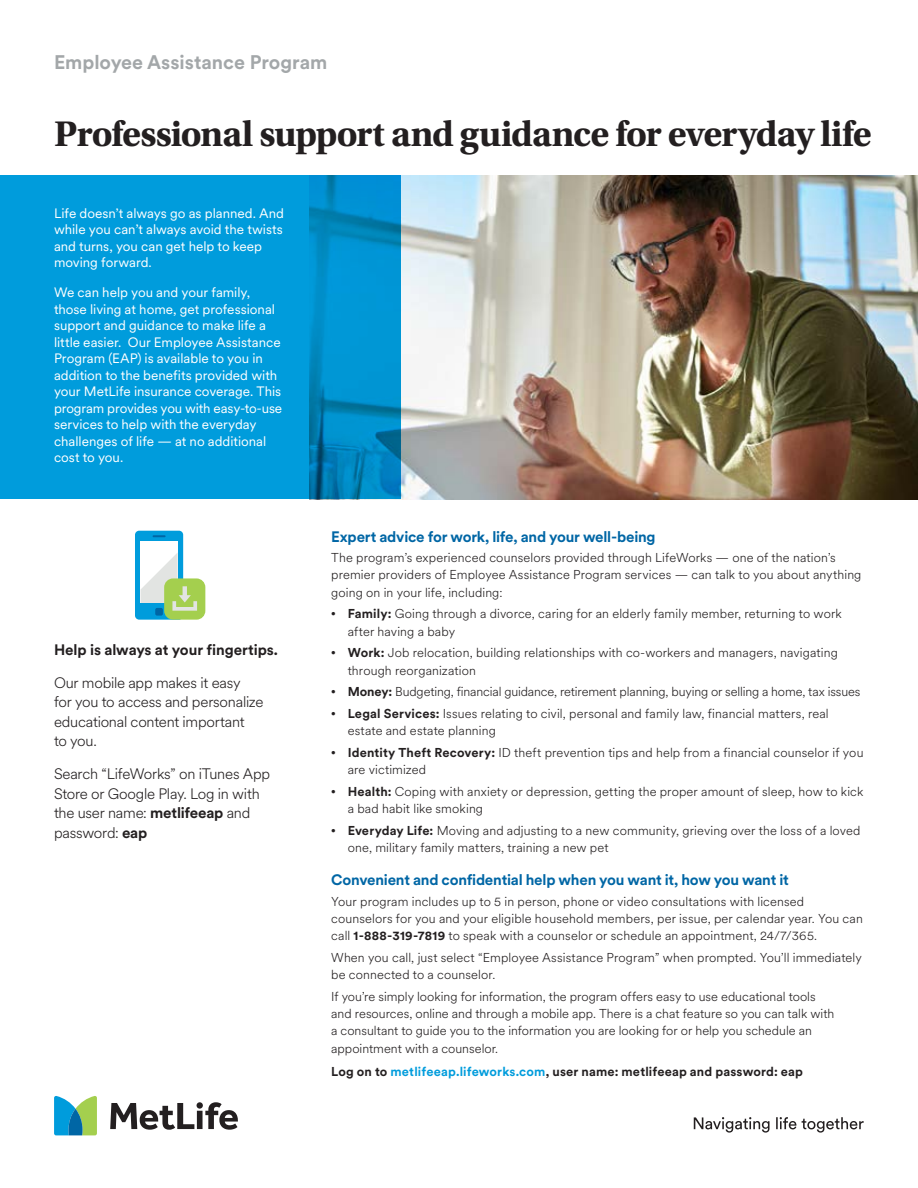
<style>
.page{position:relative;width:918px;height:1188px;background:#fff}
.page>*{position:absolute;margin:0;border:0;box-sizing:border-box;transform-origin:0 0}
.t1{font:700 37.5px "Utopia Std";letter-spacing:-.025em;color:#231f20}
.t2{font:700 19.5px "Met Life Circular";color:#a3a7a9}
.t3{font:300 15px/19.5px "Met Life Circular";letter-spacing:-.015em;color:#231f20}
.t4{font:700 15px "Met Life Circular";letter-spacing:-.015em;color:#0066a5}
.t5{font:700 15px "Met Life Circular";letter-spacing:-.005em;color:#231f20}
.t6{font:13.5px/16.5px "Met Life Circular";letter-spacing:-.005em;color:#fff}
.t7{font:300 12.75px/17.2px "Met Life Circular";letter-spacing:.01em;color:#231f20}
.t8{font:300 12.75px "Met Life Circular";letter-spacing:-.01em;color:#231f20}
.t9{font:700 12.75px "Met Life Circular";letter-spacing:.015em;color:#231f20}
.s1{font-weight:700}
.s2{color:#009cdc}
</style>
<div class="page">
<div style="left:0;top:175px;width:310px;height:324px;background:#009cdc"></div>
<img style="left:401px;top:175px;width:517px;height:324px">
<svg style="left:310px;top:175px;width:91px;height:324px;background:#008cc7"></svg>
<div style="left:135px;top:531px;width:48px;height:89px;background:#009cdc;border-radius:4px"></div>
<div style="left:141px;top:542px;width:37px;height:61px;background:#fff"></div>
<svg style="left:153px;top:535px;width:13px;height:2px"></svg>
<div style="left:155px;top:608px;width:8px;height:8px;background:#0066a5;border-radius:2px"></div>
<div style="left:164px;top:578px;width:41px;height:42px;background:#a4cf4e;border-radius:9px"></div>
<svg style="left:141px;top:552px;width:56px;height:59px"></svg>
<svg style="left:110px;top:1102px;width:128px;height:28px"></svg>
<svg style="left:54px;top:1096px;width:43px;height:39px;background:#59b1a4"></svg>
<svg style="left:694px;top:1117px;width:170px;height:16px"></svg>
<h2 class="t2" style="left:54px;top:48px;width:275px">Employee Assistance Program</h2>
<h1 class="t1" style="left:54px;top:112px;width:819px">Professional support and guidance for everyday life</h1>
<p class="t6" style="left:54px;top:204px;width:232px">Life doesn’t always go as planned. And while you can’t always avoid the twists and turns, you can get help to keep moving forward.</p>
<p class="t6" style="left:54px;top:284px;width:230px">We can help you and your family, those living at home, get professional support and guidance to make life a little easier. Our Employee Assistance Program (EAP) is available to you in addition to the benefits provided with your MetLife insurance coverage. This program provides you with easy-to-use services to help with the everyday challenges of life — at no additional cost to you.</p>
<p class="t5" style="left:54px;top:639px;width:226px">Help is always at your fingertips.</p>
<p class="t3" style="left:54px;top:672px;width:211px">Our mobile app makes it easy<br>for you to access and personalize educational content important<br>to you.</p>
<p class="t3" style="left:54px;top:764px;width:218px">Search “LifeWorks” on iTunes App<br>Store or Google Play. Log in with the user name: <span class="s1">metlifeeap</span> and password: <span class="s1">eap</span></p>
<p class="t4" style="left:331px;top:526px;width:326px">Expert advice for work, life, and your well-being</p>
<p class="t7" style="left:331px;top:549px;width:532px">The program’s experienced counselors provided through LifeWorks — one of the nation’s premier providers of Employee Assistance Program services — can talk to you about anything going on in your life, including:</p>
<p class="t7" style="left:348px;top:605px;width:496px;text-indent:-16px"><sup>•</sup> <span class="s1">Family:</span> Going through a divorce, caring for an elderly family member, returning to work after having a baby</p>
<p class="t7" style="left:348px;top:644px;width:492px;text-indent:-16px"><sup>•</sup> <span class="s1">Work:</span> Job relocation, building relationships with co-workers and managers, navigating through reorganization</p>
<p class="t8" style="left:331px;top:683px;width:531px"><sup>•</sup> <span class="s1">Money:</span> Budgeting, financial guidance, retirement planning, buying or selling a home, tax issues</p>
<p class="t7" style="left:348px;top:705px;width:483px;text-indent:-16px"><sup>•</sup> <span class="s1">Legal Services:</span> Issues relating to civil, personal and family law, financial matters, real estate and estate planning</p>
<p class="t7" style="left:348px;top:744px;width:517px;text-indent:-16px"><sup>•</sup> <span class="s1">Identity Theft Recovery:</span> ID theft prevention tips and help from a financial counselor if you are victimized</p>
<p class="t7" style="left:348px;top:783px;width:517px;text-indent:-16px"><sup>•</sup> <span class="s1">Health:</span> Coping with anxiety or depression, getting the proper amount of sleep, how to kick a bad habit like smoking</p>
<p class="t7" style="left:348px;top:822px;width:514px;text-indent:-16px"><sup>•</sup> <span class="s1">Everyday Life:</span> Moving and adjusting to a new community, grieving over the loss of a loved one, military family matters, training a new pet</p>
<p class="t4" style="left:331px;top:870px;width:459px">Convenient and confidential help when you want it, how you want it</p>
<p class="t7" style="left:331px;top:892px;width:533px">Your program includes up to 5 in person, phone or video consultations with licensed counselors for you and your eligible household members, per issue, per calendar year. You can call <span class="s1">1-888-319-7819</span> to speak with a counselor or schedule an appointment, 24/7/365.</p>
<p class="t7" style="left:331px;top:948px;width:532px">When you call, just select “Employee Assistance Program” when prompted. You’ll immediately be connected to a counselor.</p>
<p class="t7" style="left:331px;top:987px;width:505px">If you’re simply looking for information, the program offers easy to use educational tools and resources, online and through a mobile app. There is a chat feature so you can talk with a consultant to guide you to the information you are looking for or help you schedule an appointment with a counselor.</p>
<p class="t9" style="left:331px;top:1063px;width:473px">Log on to <span class="s2">metlifeeap.lifeworks.com</span>, user name: metlifeeap and password: eap</p>
</div>
